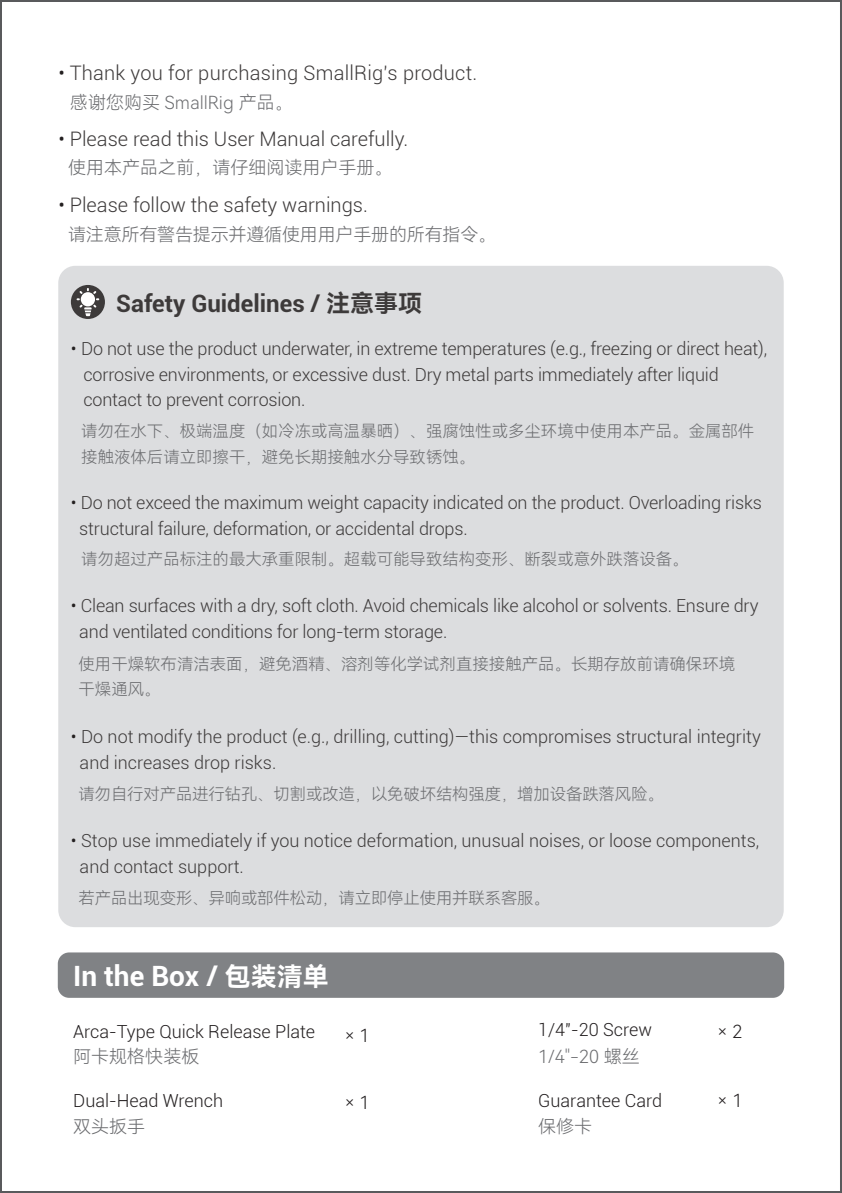
<style>
.page{position:relative;width:842px;height:1193px;background:#fff}
.page>*{position:absolute;margin:0;border:0;box-sizing:border-box;transform-origin:0 0}
.t1{font:700 28px "Roboto";color:#fff}
.t2{font:700 24px "Roboto";color:#3d3a3a}
.t3{font:300 20px "Roboto";color:#3d3a3a}
.t4{font:300 18px/25.6px "Roboto";letter-spacing:-.01em;color:#3d3a3a}
.t5{font:18px "Harmony OS Sans SC Light";color:#6c6d70}
.t6{font:300 18px "Roboto";color:#231f20}
.t7{font:18px "Harmony OS Sans SC Light";color:#231f20}
.t8{font:16.4px/25.6px "Harmony OS Sans SC Light";color:#6c6d70}
.s1{color:#231f20}
.s2{font-family:"Harmony OS Sans SC Bold";font-weight:400}
.s3{font-family:"Harmony OS Sans SC Bold";font-weight:400;font-size:26px}
</style>
<div class="page">
<div style="left:58px;top:952px;width:725px;height:45px;background:#808285;border-radius:11px"></div>
<hr style="left:0;top:0;width:2px;height:1193px;background:#595a5c">
<div style="left:58px;top:266px;width:725px;height:661px;background:#dcdddf;border-radius:17px"></div>
<div style="left:71px;top:285px;width:34px;height:34px;background:#3d3a3a;border-radius:50%"></div>
<svg style="left:76px;top:288px;width:23px;height:28px"></svg>
<p class="t3" style="left:58px;top:59px;width:420px"><span class="s1">•</span> Thank you for purchasing SmallRig's product.</p>
<p class="t5" style="left:70px;top:90px;width:224px">感谢您购买 SmallRig 产品。</p>
<p class="t3" style="left:58px;top:125px;width:351px"><span class="s1">•</span> Please read this User Manual carefully.</p>
<p class="t5" style="left:68px;top:155px;width:325px">使用本产品之前，请仔细阅读用户手册。</p>
<p class="t3" style="left:58px;top:191px;width:311px"><span class="s1">•</span> Please follow the safety warnings.</p>
<p class="t5" style="left:68px;top:222px;width:429px">请注意所有警告提示并遵循使用用户手册的所有指令。</p>
<h2 class="t2" style="left:116px;top:286px;width:307px">Safety Guidelines <span class="s2">/ 注意事项</span></h2>
<p class="t4" style="left:83px;top:335px;width:684px;text-indent:-13px"><span class="s1">•</span> Do not use the product underwater, in extreme temperatures (e.g., freezing or direct heat), corrosive environments, or excessive dust. Dry metal parts immediately after liquid contact to prevent corrosion.</p>
<p class="t8" style="left:81px;top:418px;width:674px">请勿在水下、极端温度（如冷冻或高温暴晒）、强腐蚀性或多尘环境中使用本产品。金属部件接触液体后请立即擦干，避免长期接触水分导致锈蚀。</p>
<p class="t4" style="left:79px;top:489px;width:683px;text-indent:-8px"><span class="s1">•</span> Do not exceed the maximum weight capacity indicated on the product. Overloading risks structural failure, deformation, or accidental drops.</p>
<p class="t8" style="left:81px;top:545px;width:608px">请勿超过产品标注的最大承重限制。超载可能导致结构变形、断裂或意外跌落设备。</p>
<p class="t4" style="left:79px;top:592px;width:680px;text-indent:-8px"><span class="s1">•</span> Clean surfaces with a dry, soft cloth. Avoid chemicals like alcohol or solvents. Ensure dry and ventilated conditions for long-term storage.</p>
<p class="t8" style="left:78px;top:650px;width:657px">使用干燥软布清洁表面，避免酒精、溶剂等化学试剂直接接触产品。长期存放前请确保环境干燥通风。</p>
<p class="t4" style="left:80px;top:723px;width:682px;text-indent:-9px"><span class="s1">•</span> Do not modify the product (e.g., drilling, cutting)—this compromises structural integrity and increases drop risks.</p>
<p class="t8" style="left:78px;top:780px;width:586px">请勿自行对产品进行钻孔、切割或改造，以免破坏结构强度，增加设备跌落风险。</p>
<p class="t4" style="left:80px;top:827px;width:680px;text-indent:-9px"><span class="s1">•</span> Stop use immediately if you notice deformation, unusual noises, or loose components, and contact support.</p>
<p class="t8" style="left:78px;top:884px;width:472px">若产品出现变形、异响或部件松动，请立即停止使用并联系客服。</p>
<h1 class="t1" style="left:73px;top:956px;width:257px">In the Box <span class="s2">/</span> <span class="s3">包装清单</span></h1>
<p class="t6" style="left:538px;top:1017px;width:115px">1/4"-20 Screw</p>
<p class="t6" style="left:73px;top:1019px;width:243px">Arca-Type Quick Release Plate</p>
<p class="t7" style="left:344px;top:1023px;width:26px">× 1</p>
<p class="t7" style="left:717px;top:1019px;width:26px">× 2</p>
<p class="t5" style="left:538px;top:1044px;width:103px">1/4"-20 螺丝</p>
<p class="t5" style="left:73px;top:1044px;width:127px">阿卡规格快装板</p>
<p class="t6" style="left:73px;top:1087px;width:151px">Dual-Head Wrench</p>
<p class="t5" style="left:73px;top:1114px;width:74px">双头扳手</p>
<p class="t6" style="left:538px;top:1087px;width:125px">Guarantee Card</p>
<p class="t7" style="left:344px;top:1090px;width:26px">× 1</p>
<p class="t7" style="left:717px;top:1087px;width:26px">× 1</p>
<p class="t5" style="left:538px;top:1114px;width:55px">保修卡</p>
</div>
